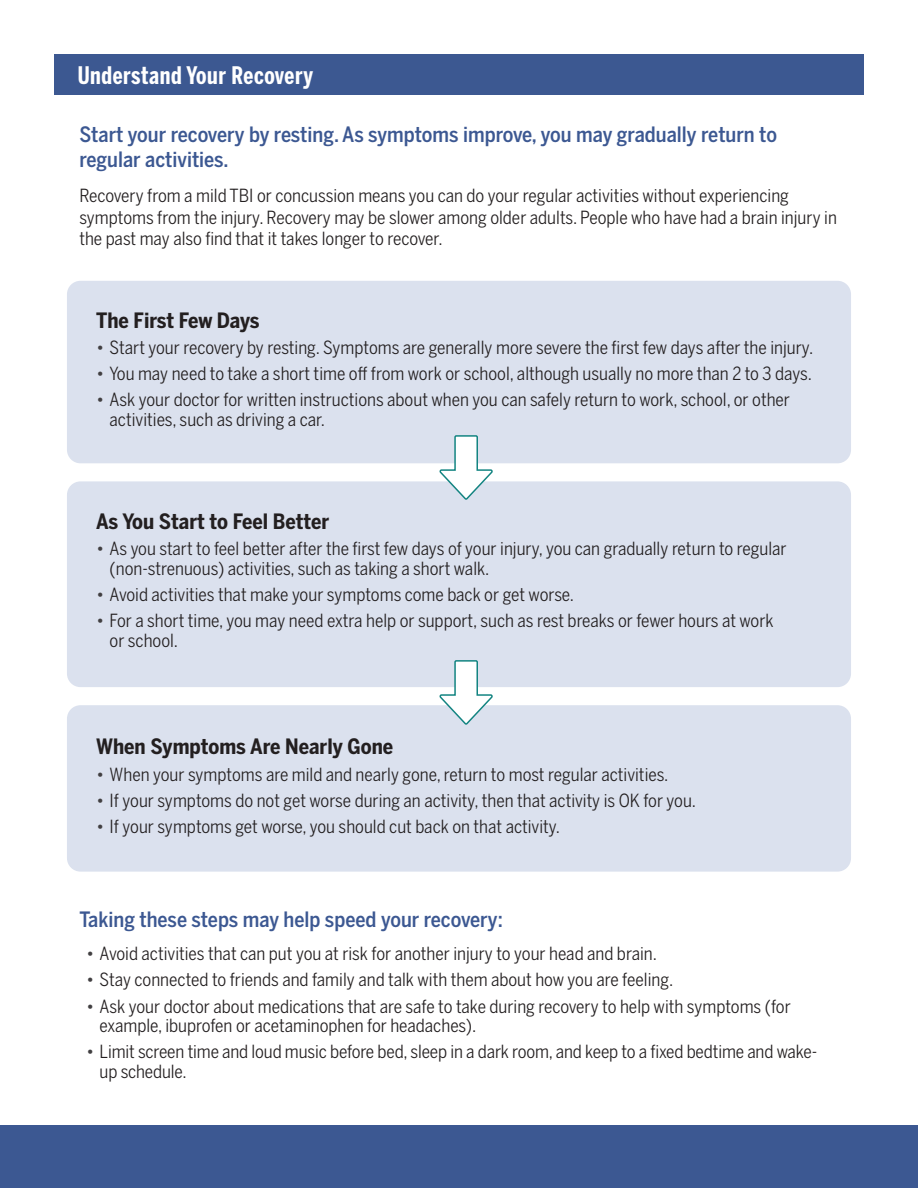
<style>
.page{position:relative;width:918px;height:1188px;background:#fff}
.page>*{position:absolute;margin:0;border:0;box-sizing:border-box;transform-origin:0 0}
.t1{font:700 24px "Benton Sans Comp";letter-spacing:.025em;color:#fff}
.t2{font:500 21px/25.2px "Benton Sans Cond";color:#3c5892}
.t3{font:700 21px "Benton Sans Cond";color:#231f20}
.t4{font:18px/19.5px "Benton Sans Cond";color:#231f20}
.s1{color:#413f41}
</style>
<div class="page">
<div style="left:54px;top:54px;width:810px;height:40px;background:#3c5891"></div>
<div style="left:67px;top:281px;width:784px;height:182px;background:#dbe1ee;border-radius:13px"></div>
<div style="left:67px;top:481px;width:784px;height:206px;background:#dbe1ee;border-radius:13px"></div>
<div style="left:67px;top:705px;width:784px;height:167px;background:#dbe1ee;border-radius:13px"></div>
<svg style="left:438px;top:435px;width:56px;height:65px"></svg>
<svg style="left:439px;top:660px;width:54px;height:65px"></svg>
<div style="left:0;top:1125px;width:918px;height:63px;background:#3c5892"></div>
<h2 class="t1" style="left:78px;top:61px;width:237px">Understand Your Recovery</h2>
<h3 class="t2" style="left:79px;top:121px;width:699px">Start your recovery by resting. As symptoms improve, you may gradually return to regular activities.</h3>
<p class="t4" style="left:79px;top:185px;width:759px;line-height:21.6px">Recovery from a mild TBI or concussion means you can do your regular activities without experiencing symptoms from the injury. Recovery may be slower among older adults. People who have had a brain injury in the past may also find that it takes longer to recover.</p>
<h3 class="t3" style="left:96px;top:308px;width:165px">The First Few Days</h3>
<p class="t4" style="left:96px;top:337px;width:719px"><span class="s1">•</span> Start your recovery by resting. Symptoms are generally more severe the first few days after the injury.</p>
<p class="t4" style="left:96px;top:364px;width:717px"><span class="s1">•</span> You may need to take a short time off from work or school, although usually no more than 2 to 3 days.</p>
<p class="t4" style="left:110px;top:390px;width:682px;text-indent:-14px"><span class="s1">•</span> Ask your doctor for written instructions about when you can safely return to work, school, or other activities, such as driving a car.</p>
<h3 class="t3" style="left:96px;top:509px;width:235px">As You Start to Feel Better</h3>
<p class="t4" style="left:110px;top:539px;width:679px;text-indent:-14px"><span class="s1">•</span> As you start to feel better after the first few days of your injury, you can gradually return to regular (non-strenuous) activities, such as taking a short walk.</p>
<p class="t4" style="left:96px;top:584px;width:480px"><span class="s1">•</span> Avoid activities that make your symptoms come back or get worse.</p>
<p class="t4" style="left:110px;top:611px;width:666px;text-indent:-14px"><span class="s1">•</span> For a short time, you may need extra help or support, such as rest breaks or fewer hours at work or school.</p>
<h3 class="t3" style="left:96px;top:734px;width:299px">When Symptoms Are Nearly Gone</h3>
<p class="t4" style="left:96px;top:764px;width:574px"><span class="s1">•</span> When your symptoms are mild and nearly gone, return to most regular activities.</p>
<p class="t4" style="left:96px;top:790px;width:602px"><span class="s1">•</span> If your symptoms do not get worse during an activity, then that activity is OK for you.</p>
<p class="t4" style="left:96px;top:817px;width:465px"><span class="s1">•</span> If your symptoms get worse, you should cut back on that activity.</p>
<h3 class="t2" style="left:79px;top:907px;width:425px">Taking these steps may help speed your recovery:</h3>
<p class="t4" style="left:86px;top:944px;width:572px"><span class="s1">•</span> Avoid activities that can put you at risk for another injury to your head and brain.</p>
<p class="t4" style="left:86px;top:970px;width:589px"><span class="s1">•</span> Stay connected to friends and family and talk with them about how you are feeling.</p>
<p class="t4" style="left:100px;top:996px;width:693px;text-indent:-14px"><span class="s1">•</span> Ask your doctor about medications that are safe to take during recovery to help with symptoms (for example, ibuprofen or acetaminophen for headaches).</p>
<p class="t4" style="left:100px;top:1042px;width:719px;text-indent:-14px"><span class="s1">•</span> Limit screen time and loud music before bed, sleep in a dark room, and keep to a fixed bedtime and wake&shy;up schedule.</p>
</div>
